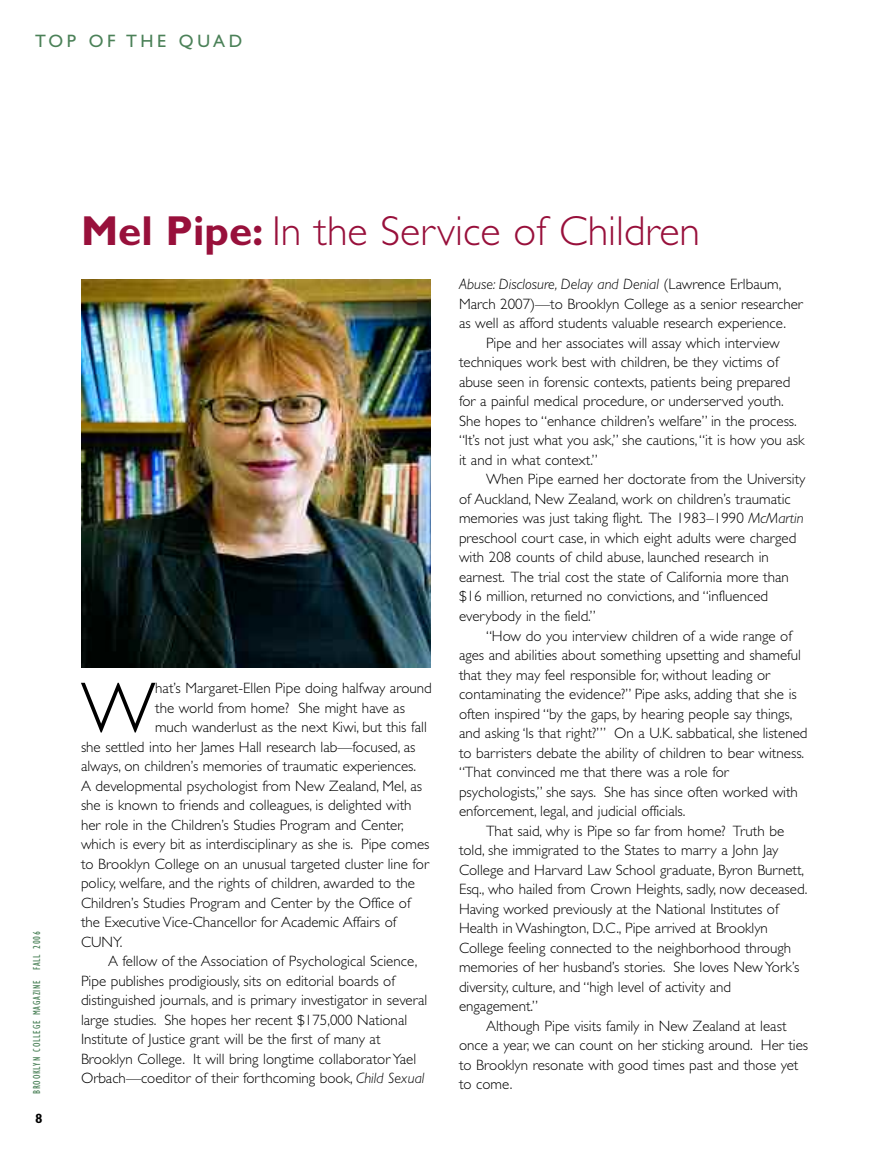
<style>
.page{position:relative;width:891px;height:1175px;background:#fff}
.page>*{position:absolute;margin:0;border:0;box-sizing:border-box;transform-origin:0 0}
.t1{font:300 72.15px "Gill Sans";color:#000}
.t2{font:300 42px "Gill Sans";color:#98103b}
.t3{font:18px "Gill Sans";letter-spacing:.2em;color:#4b8158}
.t4{font:300 15px "Gill Sans";color:#000}
.t5{font:italic 300 15px "Gill Sans";color:#000}
.t6{font:700 13.5px "Gill Sans";color:#000}
.t7{font:condensed 10.5px "Gill Sans";letter-spacing:.075em;color:#4b8158}
.s1{font-weight:700}
.s2{font-style:italic}
.s3{font-style:normal}
</style>
<div class="page">
<img style="left:81px;top:279px;width:350px;height:388px">
<p class="t3" style="left:35px;top:34px;width:209px">TOP OF THE QUAD</p>
<p class="t7" style="left:33px;top:1094px;width:164px;rotate:-90deg">BROOKLYN COLLEGE MAGAZINE FALL 2006</p>
<p class="t6" style="left:35px;top:1113px;width:9px">8</p>
<h2 class="t2" style="left:81px;top:215px;width:621px"><span class="s1">Mel Pipe:</span> In the Service of Children</h2>
<h1 class="t1" style="left:81px;top:680px;width:76px">W</h1>
<p class="t4" style="left:155px;top:682px;width:278px">hat’s Margaret-Ellen Pipe doing halfway around</p>
<p class="t4" style="left:155px;top:701px;width:251px">the world from home? She might have as</p>
<p class="t4" style="left:155px;top:721px;width:273px">much wanderlust as the next Kiwi, but this fall</p>
<p class="t4" style="left:81px;top:740px;width:336px">she settled into her James Hall research lab—focused, as</p>
<p class="t4" style="left:81px;top:760px;width:337px">always, on children’s memories of traumatic experiences.</p>
<p class="t4" style="left:81px;top:779px;width:343px">A developmental psychologist from New Zealand, Mel, as</p>
<p class="t4" style="left:81px;top:799px;width:332px">she is known to friends and colleagues, is delighted with</p>
<p class="t4" style="left:81px;top:818px;width:324px">her role in the Children’s Studies Program and Center,</p>
<p class="t4" style="left:81px;top:838px;width:350px">which is every bit as interdisciplinary as she is. Pipe comes</p>
<p class="t4" style="left:81px;top:857px;width:350px">to Brooklyn College on an unusual targeted cluster line for</p>
<p class="t4" style="left:81px;top:877px;width:336px">policy, welfare, and the rights of children, awarded to the</p>
<p class="t4" style="left:81px;top:896px;width:331px">Children’s Studies Program and Center by the Office of</p>
<p class="t4" style="left:81px;top:916px;width:317px">the Executive Vice-Chancellor for Academic Affairs of</p>
<p class="t4" style="left:81px;top:935px;width:43px">CUNY.</p>
<p class="t4" style="left:108px;top:955px;width:311px">A fellow of the Association of Psychological Science,</p>
<p class="t4" style="left:81px;top:974px;width:315px">Pipe publishes prodigiously, sits on editorial boards of</p>
<p class="t4" style="left:81px;top:994px;width:348px">distinguished journals, and is primary investigator in several</p>
<p class="t4" style="left:81px;top:1013px;width:328px">large studies. She hopes her recent $175,000 National</p>
<p class="t4" style="left:81px;top:1033px;width:301px">Institute of Justice grant will be the first of many at</p>
<p class="t4" style="left:81px;top:1052px;width:337px">Brooklyn College. It will bring longtime collaborator Yael</p>
<p class="t4" style="left:81px;top:1072px;width:345px">Orbach—coeditor of their forthcoming book, <span class="s2">Child Sexual</span></p>
<p class="t5" style="left:459px;top:278px;width:324px">Abuse: Disclosure, Delay and Denial <span class="s3">(Lawrence Erlbaum,</span></p>
<p class="t4" style="left:459px;top:298px;width:345px">March 2007)—to Brooklyn College as a senior researcher</p>
<p class="t4" style="left:459px;top:317px;width:329px">as well as afford students valuable research experience.</p>
<p class="t4" style="left:486px;top:337px;width:295px">Pipe and her associates will assay which interview</p>
<p class="t4" style="left:459px;top:356px;width:321px">techniques work best with children, be they victims of</p>
<p class="t4" style="left:459px;top:376px;width:333px">abuse seen in forensic contexts, patients being prepared</p>
<p class="t4" style="left:459px;top:395px;width:326px">for a painful medical procedure, or underserved youth.</p>
<p class="t4" style="left:459px;top:415px;width:339px">She hopes to “enhance children’s welfare” in the process.</p>
<p class="t4" style="left:459px;top:434px;width:347px">“It’s not just what you ask,” she cautions,“it is how you ask</p>
<p class="t4" style="left:459px;top:454px;width:140px">it and in what context.”</p>
<p class="t4" style="left:486px;top:473px;width:321px">When Pipe earned her doctorate from the University</p>
<p class="t4" style="left:459px;top:493px;width:333px">of Auckland, New Zealand, work on children’s traumatic</p>
<p class="t4" style="left:459px;top:512px;width:346px">memories was just taking flight. The 1983–1990 <span class="s2">McMartin</span></p>
<p class="t4" style="left:459px;top:532px;width:339px">preschool court case, in which eight adults were charged</p>
<p class="t4" style="left:459px;top:551px;width:311px">with 208 counts of child abuse, launched research in</p>
<p class="t4" style="left:459px;top:571px;width:331px">earnest. The trial cost the state of California more than</p>
<p class="t4" style="left:459px;top:590px;width:311px">$16 million, returned no convictions, and “influenced</p>
<p class="t4" style="left:459px;top:610px;width:138px">everybody in the field.”</p>
<p class="t4" style="left:486px;top:629px;width:308px">“How do you interview children of a wide range of</p>
<p class="t4" style="left:459px;top:649px;width:344px">ages and abilities about something upsetting and shameful</p>
<p class="t4" style="left:459px;top:668px;width:313px">that they may feel responsible for, without leading or</p>
<p class="t4" style="left:459px;top:688px;width:339px">contaminating the evidence?” Pipe asks, adding that she is</p>
<p class="t4" style="left:459px;top:707px;width:335px">often inspired “by the gaps, by hearing people say things,</p>
<p class="t4" style="left:459px;top:727px;width:350px">and asking ‘Is that right?’” On a U.K. sabbatical, she listened</p>
<p class="t4" style="left:459px;top:746px;width:347px">to barristers debate the ability of children to bear witness.</p>
<p class="t4" style="left:459px;top:766px;width:271px">“That convinced me that there was a role for</p>
<p class="t4" style="left:459px;top:785px;width:341px">psychologists,” she says. She has since often worked with</p>
<p class="t4" style="left:459px;top:805px;width:228px">enforcement, legal, and judicial officials.</p>
<p class="t4" style="left:486px;top:824px;width:300px">That said, why is Pipe so far from home? Truth be</p>
<p class="t4" style="left:459px;top:844px;width:321px">told, she immigrated to the States to marry a John Jay</p>
<p class="t4" style="left:459px;top:863px;width:347px">College and Harvard Law School graduate, Byron Burnett,</p>
<p class="t4" style="left:459px;top:883px;width:350px">Esq., who hailed from Crown Heights, sadly, now deceased.</p>
<p class="t4" style="left:459px;top:902px;width:321px">Having worked previously at the National Institutes of</p>
<p class="t4" style="left:459px;top:922px;width:310px">Health in Washington, D.C., Pipe arrived at Brooklyn</p>
<p class="t4" style="left:459px;top:941px;width:334px">College feeling connected to the neighborhood through</p>
<p class="t4" style="left:459px;top:961px;width:342px">memories of her husband’s stories. She loves New York’s</p>
<p class="t4" style="left:459px;top:980px;width:274px">diversity, culture, and “high level of activity and</p>
<p class="t4" style="left:459px;top:1000px;width:80px">engagement.”</p>
<p class="t4" style="left:486px;top:1019px;width:302px">Although Pipe visits family in New Zealand at least</p>
<p class="t4" style="left:459px;top:1039px;width:351px">once a year, we can count on her sticking around. Her ties</p>
<p class="t4" style="left:459px;top:1058px;width:341px">to Brooklyn resonate with good times past and those yet</p>
<p class="t4" style="left:459px;top:1078px;width:55px">to come.</p>
</div>
